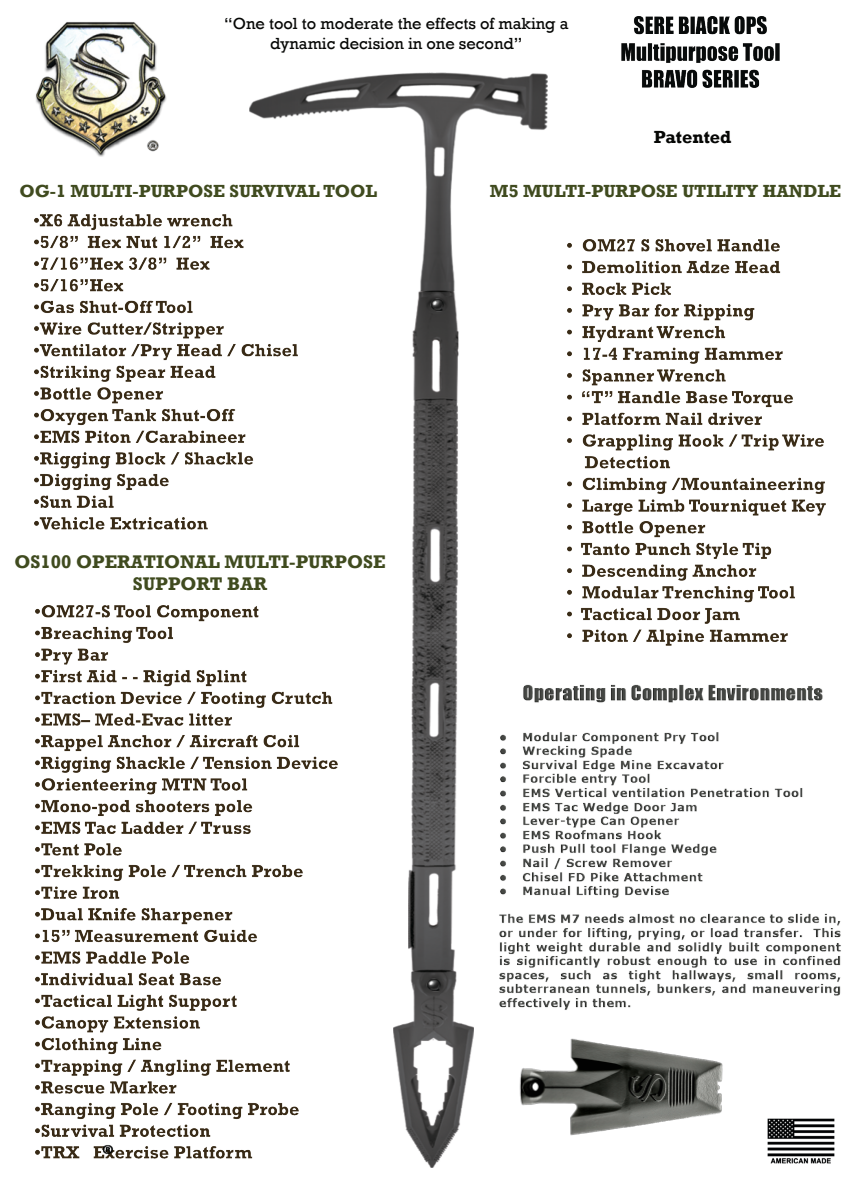
<style>
.page{position:relative;width:864px;height:1190px;background:#fff}
.page>*{position:absolute;margin:0;border:0;box-sizing:border-box;transform-origin:0 0}
.t1{font:700 18.75px/22.5px "Rockwell";color:#404b1f;text-align:center}
.t2{font:700 18px "Rockwell";color:#404b1f}
.t3{font:700 18px "Rockwell";color:#060705}
.t4{font:16.5px/19.8px "Rockwell";color:#060705;text-align:center}
</style>
<div class="page">
<img style="left:250px;top:73px;width:159px;height:46px">
<img style="left:409px;top:17px;width:370px;height:946px">
<img style="left:35px;top:21px;width:132px;height:136px">
<img style="left:35px;top:214px;width:263px;height:315px">
<img style="left:394px;top:963px;width:80px;height:204px">
<img style="left:568px;top:240px;width:257px;height:405px">
<img style="left:427px;top:978px;width:14px;height:13px">
<img style="left:431px;top:298px;width:14px;height:13px">
<img style="left:767px;top:1118px;width:67px;height:45px">
<img style="left:36px;top:605px;width:302px;height:553px">
<svg style="left:103px;top:1144px;width:11px;height:10px"></svg>
<img style="left:519px;top:1045px;width:204px;height:91px">
<img style="left:482px;top:675px;width:359px;height:370px">
<p class="t4" style="left:224px;top:15px;width:346px">“One tool to moderate the effects of making a dynamic decision in one second”</p>
<p class="t3" style="left:654px;top:131px;width:79px">Patented</p>
<p class="t2" style="left:19px;top:185px;width:359px">OG-1 MULTI-PURPOSE SURVIVAL TOOL</p>
<p class="t2" style="left:490px;top:184px;width:353px">M5 MULTI-PURPOSE UTILITY HANDLE</p>
<p class="t1" style="left:15px;top:552px;width:372px">OS100 OPERATIONAL MULTI-PURPOSE<br>SUPPORT BAR</p>
</div>
